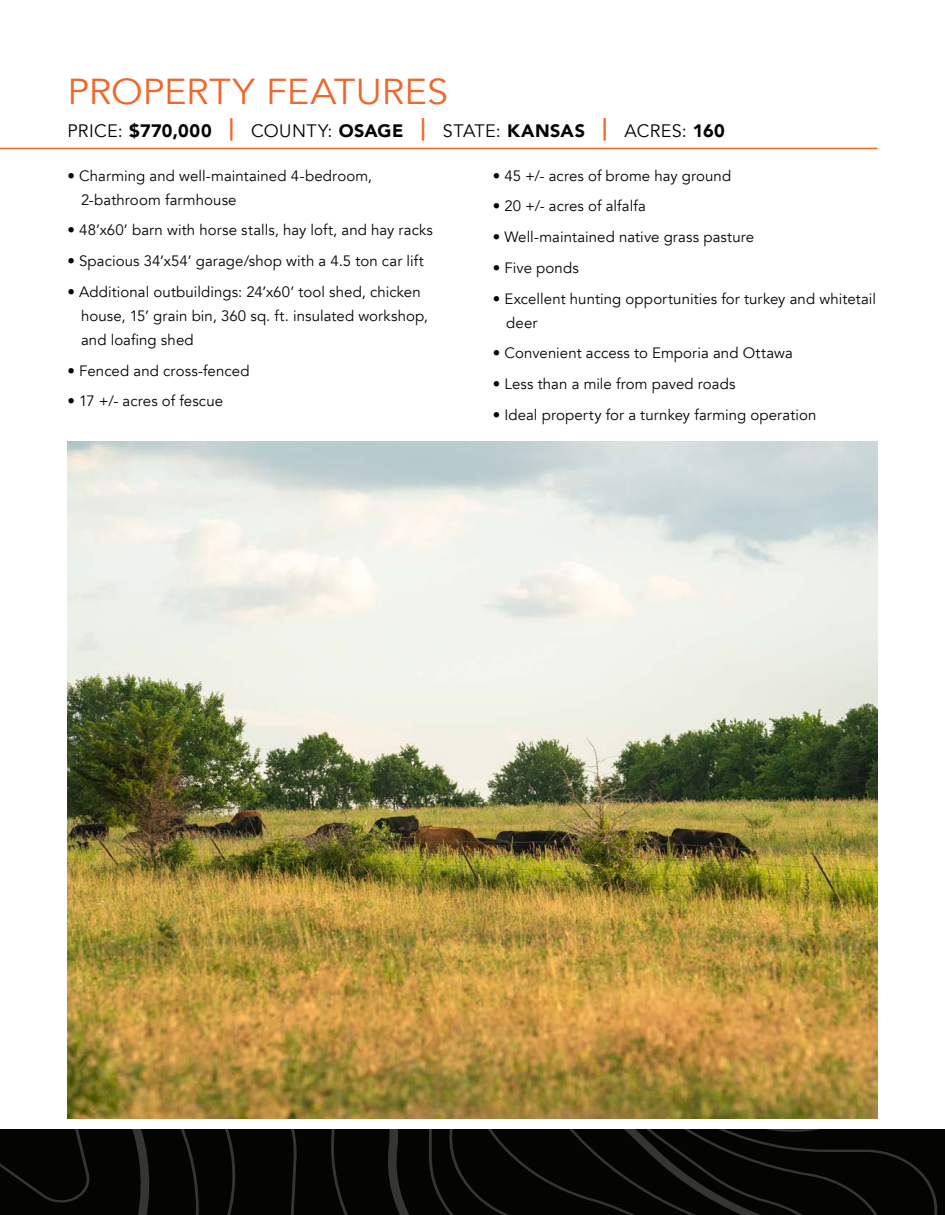
<style>
.page{position:relative;width:945px;height:1215px;background:#fff}
.page>*{position:absolute;margin:0;border:0;box-sizing:border-box;transform-origin:0 0}
.t1{font:36px "Avenir";color:#f2662a;scale:1.05 1}
.t2{font:18px "Avenir";letter-spacing:.02em;color:#040503}
.t3{font:15px/24px "Avenir";letter-spacing:.005em;color:#040503}
.s1{font-weight:900}
.s2{font-weight:900;font-size:22.5px;color:#f2662a}
</style>
<div class="page">
<img style="left:68px;top:441px;width:810px;height:677px">
<hr style="left:0;top:148px;width:878px;height:1px;background:#f2662a">
<svg style="left:0;top:1129px;width:945px;height:86px;background:#080907"></svg>
<p class="t1" style="left:68px;top:70px;width:364px">PROPERTY FEATURES</p>
<p class="t2" style="left:68px;top:120px;width:659px">PRICE: <span class="s1">$770,000</span> <span class="s2">|</span> COUNTY: <span class="s1">OSAGE</span> <span class="s2">|</span> STATE: <span class="s1">KANSAS</span> <span class="s2">|</span> ACRES: <span class="s1">160</span></p>
<p class="t3" style="left:81px;top:164px;width:293px;text-indent:-14px">• Charming and well-maintained 4-bedroom,<br>2-bathroom farmhouse</p>
<p class="t3" style="left:68px;top:218px;width:367px">• 48’x60’ barn with horse stalls, hay loft, and hay racks</p>
<p class="t3" style="left:68px;top:249px;width:358px">• Spacious 34’x54’ garage/shop with a 4.5 ton car lift</p>
<p class="t3" style="left:81px;top:280px;width:349px;text-indent:-14px">• Additional outbuildings: 24’x60’ tool shed, chicken house, 15’ grain bin, 360 sq. ft. insulated workshop, and loafing shed</p>
<p class="t3" style="left:68px;top:359px;width:184px">• Fenced and cross-fenced</p>
<p class="t3" style="left:68px;top:389px;width:157px">• 17 +/- acres of fescue</p>
<p class="t3" style="left:493px;top:164px;width:240px">• 45 +/- acres of brome hay ground</p>
<p class="t3" style="left:493px;top:194px;width:155px">• 20 +/- acres of alfalfa</p>
<p class="t3" style="left:493px;top:225px;width:263px">• Well-maintained native grass pasture</p>
<p class="t3" style="left:493px;top:256px;width:88px">• Five ponds</p>
<p class="t3" style="left:506px;top:287px;width:371px;text-indent:-14px">• Excellent hunting opportunities for turkey and whitetail deer</p>
<p class="t3" style="left:493px;top:341px;width:302px">• Convenient access to Emporia and Ottawa</p>
<p class="t3" style="left:493px;top:372px;width:244px">• Less than a mile from paved roads</p>
<p class="t3" style="left:493px;top:403px;width:325px">• Ideal property for a turnkey farming operation</p>
</div>
